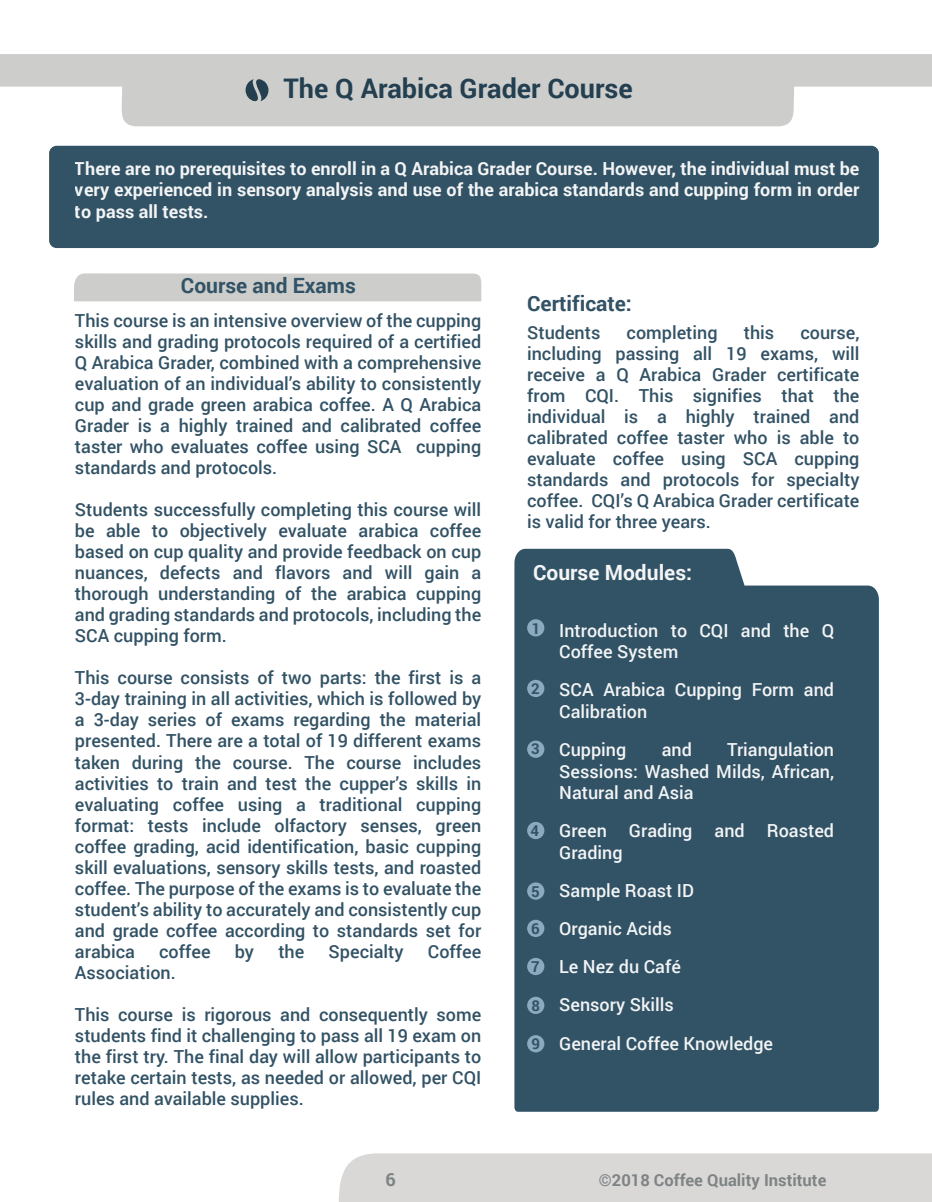
<style>
.page{position:relative;width:932px;height:1202px;background:#fff}
.page>*{position:absolute;margin:0;border:0;box-sizing:border-box;transform-origin:0 0}
.t1{font:700 27px "Roboto";color:#233f50}
.t2{font:700 21px "Roboto";color:#325265}
.t3{font:700 21px "Roboto";color:rgb(255 255 255/.94)}
.t4{font:500 18px/21px "Roboto";color:#325265;text-align:justify}
.t5{font:500 18px/21.6px "Roboto";color:rgb(255 255 255/.94)}
.t6{font:700 18px/21.6px "Roboto";color:#fff;text-align:justify}
.t7{font:700 18px "Roboto";color:#7e8385}
.t8{font:700 16.5px "Roboto";color:#7e8385}
.t9{font:700 15px "Roboto";color:#325265}
</style>
<div class="page">
<div style="left:514px;top:549px;width:364px;height:562px;background:#325265"></div>
<div style="left:49px;top:146px;width:829px;height:102px;background:#325265;border-radius:8px"></div>
<svg style="left:0;top:54px;width:932px;height:72px;fill:#cdcecc"></svg>
<div style="left:74px;top:273px;width:407px;height:28px;background:#cdcecc"></div>
<div style="left:527px;top:619px;width:17px;height:17px;background:#8caabf;border-radius:50%"></div>
<div style="left:527px;top:680px;width:17px;height:17px;background:#8caabf;border-radius:50%"></div>
<div style="left:527px;top:740px;width:17px;height:18px;background:#8caabf;border-radius:50%"></div>
<div style="left:527px;top:822px;width:17px;height:17px;background:#8caabf;border-radius:50%"></div>
<div style="left:527px;top:882px;width:17px;height:17px;background:#8caabf;border-radius:50%"></div>
<div style="left:527px;top:919px;width:17px;height:18px;background:#8caabf;border-radius:50%"></div>
<div style="left:527px;top:957px;width:17px;height:18px;background:#8caabf;border-radius:50%"></div>
<div style="left:527px;top:996px;width:17px;height:18px;background:#8caabf;border-radius:50%"></div>
<div style="left:527px;top:1035px;width:17px;height:17px;background:#8caabf;border-radius:50%"></div>
<div style="left:339px;top:1153px;width:593px;height:48px;background:#dad8d7"></div>
<svg style="left:245px;top:79px;width:23px;height:22px"></svg>
<h1 class="t1" style="left:283px;top:69px;width:351px">The Q Arabica Grader Course</h1>
<p class="t6" style="left:75px;top:157px;width:786px">There are no prerequisites to enroll in a Q Arabica Grader Course. However, the individual must be very experienced in sensory analysis and use of the arabica standards and cupping form in order to pass all tests.</p>
<p class="t2" style="left:181px;top:271px;width:176px">Course and Exams</p>
<p class="t4" style="left:75px;top:309px;width:408px">This course is an intensive overview of the cupping skills and grading protocols required of a certified Q Arabica Grader, combined with a comprehensive evaluation of an individual’s ability to consistently cup and grade green arabica coffee. A Q Arabica Grader is a highly trained and calibrated coffee taster who evaluates coffee using SCA cupping standards and protocols.</p>
<p class="t4" style="left:75px;top:499px;width:408px">Students successfully completing this course will be able to objectively evaluate arabica coffee based on cup quality and provide feedback on cup nuances, defects and flavors and will gain a thorough understanding of the arabica cupping and grading standards and protocols, including the SCA cupping form.</p>
<p class="t4" style="left:75px;top:667px;width:408px">This course consists of two parts: the first is a 3-day training in all activities, which is followed by a 3-day series of exams regarding the material presented. There are a total of 19 different exams taken during the course. The course includes activities to train and test the cupper’s skills in evaluating coffee using a traditional cupping format: tests include olfactory senses, green coffee grading, acid identification, basic cupping skill evaluations, sensory skills tests, and roasted coffee. The purpose of the exams is to evaluate the student’s ability to accurately and consistently cup and grade coffee according to standards set for arabica</p>
<p class="t4" style="left:159px;top:940px;width:53px">coffee</p>
<p class="t4" style="left:235px;top:940px;width:21px">by</p>
<p class="t4" style="left:278px;top:940px;width:27px">the</p>
<p class="t4" style="left:328px;top:940px;width:76px">Specialty</p>
<p class="t4" style="left:428px;top:940px;width:55px">Coffee</p>
<p class="t4" style="left:75px;top:961px;width:102px">Association.</p>
<p class="t4" style="left:75px;top:1003px;width:408px">This course is rigorous and consequently some students find it challenging to pass all 19 exam on the first try. The final day will allow participants to retake certain tests, as needed or allowed, per CQI rules and available supplies.</p>
<p class="t2" style="left:527px;top:288px;width:106px">Certificate:</p>
<p class="t4" style="left:527px;top:321px;width:75px">Students</p>
<p class="t4" style="left:626px;top:321px;width:92px">completing</p>
<p class="t4" style="left:743px;top:321px;width:32px">this</p>
<p class="t4" style="left:527px;top:321px;width:334px;text-indent:273px">course, including passing all 19 exams, will receive a Q Arabica Grader certificate from CQI. This signifies that the individual is a highly trained and calibrated coffee taster who is able to evaluate coffee using SCA cupping standards and protocols for specialty coffee. CQI’s Q Arabica Grader certificate is valid for three years.</p>
<p class="t3" style="left:533px;top:557px;width:161px">Course Modules:</p>
<p class="t9" style="left:532px;top:617px;width:10px">1</p>
<p class="t9" style="left:531px;top:677px;width:10px">2</p>
<p class="t9" style="left:531px;top:738px;width:10px">3</p>
<p class="t9" style="left:530px;top:819px;width:10px">4</p>
<p class="t9" style="left:531px;top:880px;width:10px">5</p>
<p class="t9" style="left:531px;top:917px;width:10px">6</p>
<p class="t9" style="left:531px;top:956px;width:10px">7</p>
<p class="t9" style="left:531px;top:994px;width:10px">8</p>
<p class="t9" style="left:531px;top:1033px;width:10px">9</p>
<p class="t5" style="left:559px;top:618px;width:276px">Introduction to CQI and the Q<br>Coffee System</p>
<p class="t5" style="left:559px;top:678px;width:276px">SCA Arabica Cupping Form and<br>Calibration</p>
<p class="t5" style="left:559px;top:738px;width:69px">Cupping</p>
<p class="t5" style="left:661px;top:738px;width:32px">and</p>
<p class="t5" style="left:559px;top:738px;width:276px;text-align:justify;text-indent:168px">Triangulation Sessions: Washed Milds, African, Natural and Asia</p>
<p class="t5" style="left:559px;top:819px;width:276px">Green Grading and Roasted<br>Grading</p>
<p class="t5" style="left:559px;top:871px;width:215px;line-height:38.1px">Sample Roast ID<br>Organic Acids<br>Le Nez du Café<br>Sensory Skills<br>General Coffee Knowledge</p>
<p class="t7" style="left:385px;top:1167px;width:12px">6</p>
<p class="t8" style="left:599px;top:1168px;width:229px">©2018 Coffee Quality Institute</p>
</div>
